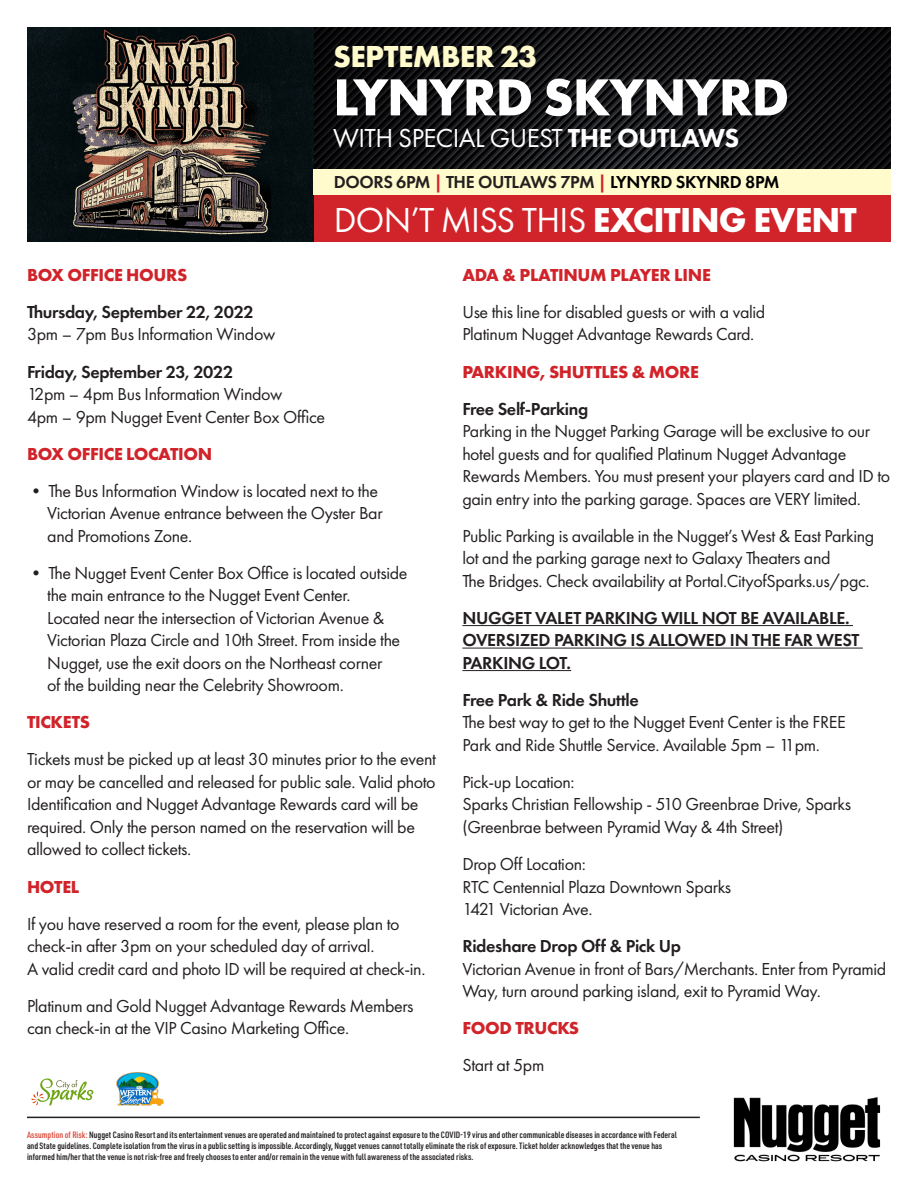
<style>
.page{position:relative;width:918px;height:1188px;background:#fff}
.page>*{position:absolute;margin:0;border:0;box-sizing:border-box;transform-origin:0 0}
.t1{font:700 54px "Futura PT";letter-spacing:-.02em;color:#fff}
.t2{font:36px "Futura PT";letter-spacing:-.02em;color:#fff}
.t3{font:700 31.5px "Futura PT";letter-spacing:-.02em;color:#fffbcc}
.t4{font:27px "Futura PT";letter-spacing:-.02em;color:#fff}
.t5{font:18px/22.5px "Futura PT";letter-spacing:-.02em;color:#231f20}
.t6{font:600 18px/22.5px "Futura PT";letter-spacing:-.02em;color:#231f20}
.t7{font:700 18px "Futura PT";letter-spacing:-.02em;color:#d1232a}
.t8{font:600 9px/10.8px "URWDIN Cond";color:#231f20}
.s1{font-weight:800}
.s2{color:#d1232a}
.s3{color:#000001}
.s4{font-weight:700}
.s5{font-weight:600}
.s6{color:#dc4f40}
</style>
<div class="page">
<hr style="left:462px;top:625px;width:391px;height:1px;background:#231f20">
<hr style="left:462px;top:648px;width:401px;height:1px;background:#231f20">
<hr style="left:462px;top:670px;width:109px;height:1px;background:#231f20">
<img style="left:733px;top:1097px;width:148px;height:65px">
<hr style="left:27px;top:1117px;width:673px;height:1px;background:#231f20">
<svg style="left:31px;top:1078px;width:62px;height:28px"></svg>
<img style="left:27px;top:27px;width:864px;height:215px">
<div style="left:313px;top:195px;width:578px;height:47px;background:#d1232a"></div>
<div style="left:313px;top:169px;width:578px;height:26px;background:#fffbcc"></div>
<img style="left:116px;top:1072px;width:48px;height:34px">
<p class="t3" style="left:333px;top:36px;width:205px">SEPTEMBER 23</p>
<p class="t1" style="left:333px;top:63px;width:457px">LYNYRD SKYNYRD</p>
<p class="t4" style="left:333px;top:122px;width:408px">WITH SPECIAL GUEST <span class="s1">THE OUTLAWS</span></p>
<p class="t6" style="left:334px;top:170px;width:447px">DOORS 6PM <span class="s2">|</span> THE OUTLAWS 7PM <span class="s2">|</span> <span class="s3">LYNYRD SKYNRD 8PM</span></p>
<p class="t2" style="left:334px;top:199px;width:524px">DON’T MISS THIS <span class="s4">EXCITING EVENT</span></p>
<p class="t7" style="left:27px;top:263px;width:162px">BOX OFFICE HOURS</p>
<p class="t5" style="left:27px;top:301px;width:250px"><span class="s5">Thursday, September 22, 2022<br></span>3pm – 7pm Bus Information Window</p>
<p class="t5" style="left:27px;top:360px;width:300px"><span class="s5">Friday, September 23, 2022<br></span>12pm – 4pm Bus Information Window<br>4pm – 9pm Nugget Event Center Box Office</p>
<p class="t7" style="left:27px;top:442px;width:187px">BOX OFFICE LOCATION</p>
<p class="t5" style="left:47px;top:479px;width:337px;text-indent:-20px">• The Bus Information Window is located next to the<br>Victorian Avenue entrance between the Oyster Bar and Promotions Zone.</p>
<p class="t5" style="left:47px;top:561px;width:362px;text-indent:-20px">• The Nugget Event Center Box Office is located outside the main entrance to the Nugget Event Center.<br>Located near the intersection of Victorian Avenue &amp; Victorian Plaza Circle and 10th Street. From inside the Nugget, use the exit doors on the Northeast corner<br>of the building near the Celebrity Showroom.</p>
<p class="t7" style="left:27px;top:711px;width:65px">TICKETS</p>
<p class="t5" style="left:27px;top:748px;width:410px">Tickets must be picked up at least 30 minutes prior to the event or may be cancelled and released for public sale. Valid photo Identification and Nugget Advantage Rewards card will be required. Only the person named on the reservation will be allowed to collect tickets.</p>
<p class="t7" style="left:27px;top:875px;width:54px">HOTEL</p>
<p class="t5" style="left:27px;top:912px;width:400px">If you have reserved a room for the event, please plan to check-in after 3pm on your scheduled day of arrival.<br>A valid credit card and photo ID will be required at check-in.</p>
<p class="t5" style="left:27px;top:994px;width:388px">Platinum and Gold Nugget Advantage Rewards Members can check-in at the VIP Casino Marketing Office.</p>
<p class="t7" style="left:462px;top:263px;width:250px">ADA &amp; PLATINUM PLAYER LINE</p>
<p class="t5" style="left:462px;top:301px;width:304px">Use this line for disabled guests or with a valid<br>Platinum Nugget Advantage Rewards Card.</p>
<p class="t7" style="left:462px;top:360px;width:238px">PARKING, SHUTTLES &amp; MORE</p>
<p class="t5" style="left:462px;top:397px;width:429px"><span class="s5">Free Self-Parking<br></span>Parking in the Nugget Parking Garage will be exclusive to our hotel guests and for qualified Platinum Nugget Advantage Rewards Members. You must present your players card and ID to gain entry into the parking garage. Spaces are VERY limited.</p>
<p class="t5" style="left:462px;top:524px;width:413px">Public Parking is available in the Nugget’s West &amp; East Parking lot and the parking garage next to Galaxy Theaters and<br>The Bridges. Check availability at Portal.CityofSparks.us/pgc.</p>
<p class="t6" style="left:462px;top:606px;width:398px">NUGGET VALET PARKING WILL NOT BE AVAILABLE.<br>OVERSIZED PARKING IS ALLOWED IN THE FAR WEST<br>PARKING LOT.</p>
<p class="t5" style="left:462px;top:689px;width:385px"><span class="s5">Free Park &amp; Ride Shuttle<br></span>The best way to get to the Nugget Event Center is the FREE<br>Park and Ride Shuttle Service. Available 5pm – 11pm.</p>
<p class="t5" style="left:462px;top:771px;width:390px">Pick-up Location:<br>Sparks Christian Fellowship - 510 Greenbrae Drive, Sparks (Greenbrae between Pyramid Way &amp; 4th Street)</p>
<p class="t5" style="left:462px;top:853px;width:270px">Drop Off Location:<br>RTC Centennial Plaza Downtown Sparks<br>1421 Victorian Ave.</p>
<p class="t5" style="left:462px;top:935px;width:425px"><span class="s5">Rideshare Drop Off &amp; Pick Up<br></span>Victorian Avenue in front of Bars/Merchants. Enter from Pyramid<br>Way, turn around parking island, exit to Pyramid Way.</p>
<p class="t7" style="left:462px;top:1017px;width:118px">FOOD TRUCKS</p>
<p class="t5" style="left:462px;top:1054px;width:83px">Start at 5pm</p>
<p class="t8" style="left:27px;top:1129px;width:651px"><span class="s6">Assumption of Risk:</span> Nugget Casino Resort and its entertainment venues are operated and maintained to protect against exposure to the COVID-19 virus and other communicable diseases in accordance with Federal and State guidelines. Complete isolation from the virus in a public setting is impossible. Accordingly, Nugget venues cannot totally eliminate the risk of exposure. Ticket holder acknowledges that the venue has informed him/her that the venue is not risk-free and freely chooses to enter and/or remain in the venue with full awareness of the associated risks.</p>
</div>
